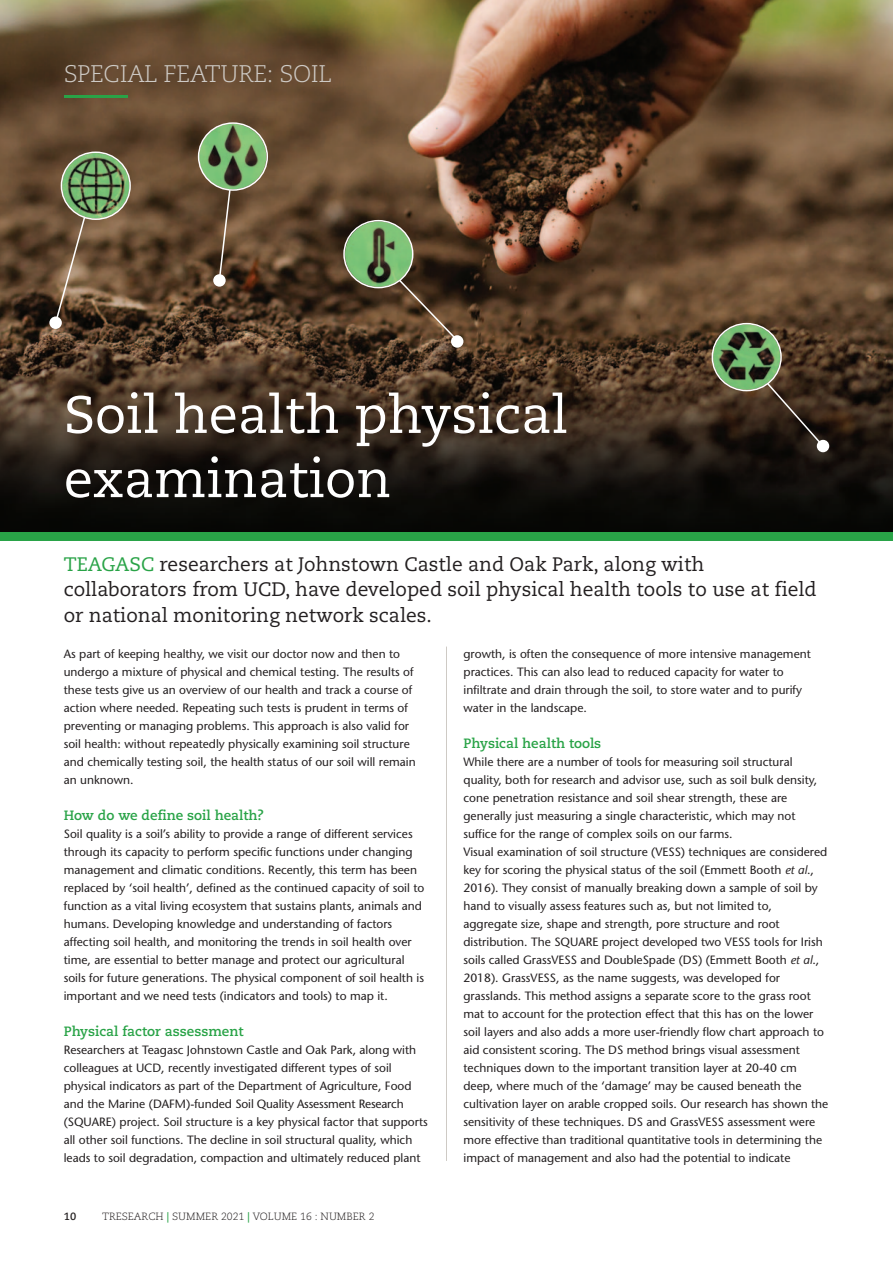
<style>
.page{position:relative;width:893px;height:1263px;background:#fff}
.page>*{position:absolute;margin:0;border:0;box-sizing:border-box;transform-origin:0 0}
.t1{font:52.5px/64.2px "Caecilia";color:#fff}
.t2{font:300 24px "Caecilia";letter-spacing:-.015em;color:#cecac5}
.t3{font:19.5px/25.5px "Caecilia";color:#231f20}
.t4{font:700 13.5px "Caecilia";color:#29a347}
.t5{font:12px/18px "Stone Sans";color:#231f20}
.t6{font:300 10.5px "Caecilia";color:#231f20}
.t7{font:700 10.5px "Caecilia";color:#231f20}
.s1{color:#29a347}
.s2{font-weight:700;color:#29a347}
.s3{font-style:italic}
</style>
<div class="page">
<img style="left:0;top:0;width:893px;height:532px">
<hr style="left:446px;top:647px;width:1px;height:514px;background:#cecac5">
<hr style="left:64px;top:95px;width:64px;height:2px;background:#29a347">
<div style="left:0;top:532px;width:893px;height:9px;background:#29a347"></div>
<svg style="left:54px;top:151px;width:77px;height:174px;background:#6e6748"></svg>
<div style="left:49px;top:316px;width:13px;height:13px;background:#fff;border-radius:50%"></div>
<div style="left:213px;top:274px;width:13px;height:13px;background:#fff;border-radius:50%"></div>
<div style="left:451px;top:335px;width:12px;height:13px;background:#fff;border-radius:50%"></div>
<div style="left:817px;top:440px;width:12px;height:12px;background:#fff;border-radius:50%"></div>
<svg style="left:712px;top:323px;width:113px;height:125px;background:#48452f"></svg>
<svg style="left:198px;top:122px;width:70px;height:158px;background:#6c6747"></svg>
<svg style="left:343px;top:220px;width:116px;height:123px;background:#5b5639"></svg>
<p class="t2" style="left:64px;top:64px;width:270px">SPECIAL FEATURE: SOIL</p>
<p class="t1" style="left:64px;top:387px;width:506px">Soil health physical examination</p>
<p class="t3" style="left:64px;top:553px;width:754px"><span class="s1">TEAGASC</span> researchers at Johnstown Castle and Oak Park, along with collaborators from UCD, have developed soil physical health tools to use at field or national monitoring network scales.</p>
<p class="t5" style="left:64px;top:646px;width:353px">As part of keeping healthy, we visit our doctor now and then to undergo a mixture of physical and chemical testing. The results of these tests give us an overview of our health and track a course of action where needed. Repeating such tests is prudent in terms of preventing or managing problems. This approach is also valid for soil health: without repeatedly physically examining soil structure and chemically testing soil, the health status of our soil will remain an unknown.</p>
<p class="t4" style="left:64px;top:809px;width:202px">How do we define soil health?</p>
<p class="t5" style="left:64px;top:826px;width:362px">Soil quality is a soil’s ability to provide a range of different services through its capacity to perform specific functions under changing management and climatic conditions. Recently, this term has been replaced by ‘soil health’, defined as the continued capacity of soil to function as a vital living ecosystem that sustains plants, animals and humans. Developing knowledge and understanding of factors affecting soil health, and monitoring the trends in soil health over time, are essential to better manage and protect our agricultural soils for future generations. The physical component of soil health is important and we need tests (indicators and tools) to map it.</p>
<p class="t4" style="left:64px;top:1025px;width:181px">Physical factor assessment</p>
<p class="t5" style="left:64px;top:1042px;width:366px">Researchers at Teagasc Johnstown Castle and Oak Park, along with colleagues at UCD, recently investigated different types of soil physical indicators as part of the Department of Agriculture, Food and the Marine (DAFM)-funded Soil Quality Assessment Research (SQUARE) project. Soil structure is a key physical factor that supports all other soil functions. The decline in soil structural quality, which leads to soil degradation, compaction and ultimately reduced plant</p>
<p class="t7" style="left:64px;top:1212px;width:14px">10</p>
<p class="t6" style="left:102px;top:1212px;width:274px">TRESEARCH <span class="s2">|</span> SUMMER 2021 <span class="s2">|</span> VOLUME 16 : NUMBER 2</p>
<p class="t5" style="left:463px;top:646px;width:349px">growth, is often the consequence of more intensive management practices. This can also lead to reduced capacity for water to infiltrate and drain through the soil, to store water and to purify water in the landscape.</p>
<p class="t4" style="left:463px;top:737px;width:139px">Physical health tools</p>
<p class="t5" style="left:463px;top:754px;width:355px">While there are a number of tools for measuring soil structural quality, both for research and advisor use, such as soil bulk density, cone penetration resistance and soil shear strength, these are generally just measuring a single characteristic, which may not suffice for the range of complex soils on our farms.</p>
<p class="t5" style="left:463px;top:844px;width:366px">Visual examination of soil structure (VESS) techniques are considered key for scoring the physical status of the soil (Emmett Booth <span class="s3">et al</span>., 2016). They consist of manually breaking down a sample of soil by hand to visually assess features such as, but not limited to, aggregate size, shape and strength, pore structure and root distribution. The SQUARE project developed two VESS tools for Irish soils called GrassVESS and DoubleSpade (DS) (Emmett Booth <span class="s3">et al</span>., 2018). GrassVESS, as the name suggests, was developed for grasslands. This method assigns a separate score to the grass root mat to account for the protection effect that this has on the lower soil layers and also adds a more user-friendly flow chart approach to aid consistent scoring. The DS method brings visual assessment techniques down to the important transition layer at 20-40 cm deep, where much of the ‘damage’ may be caused beneath the cultivation layer on arable cropped soils. Our research has shown the sensitivity of these techniques. DS and GrassVESS assessment were more effective than traditional quantitative tools in determining the impact of management and also had the potential to indicate</p>
</div>
